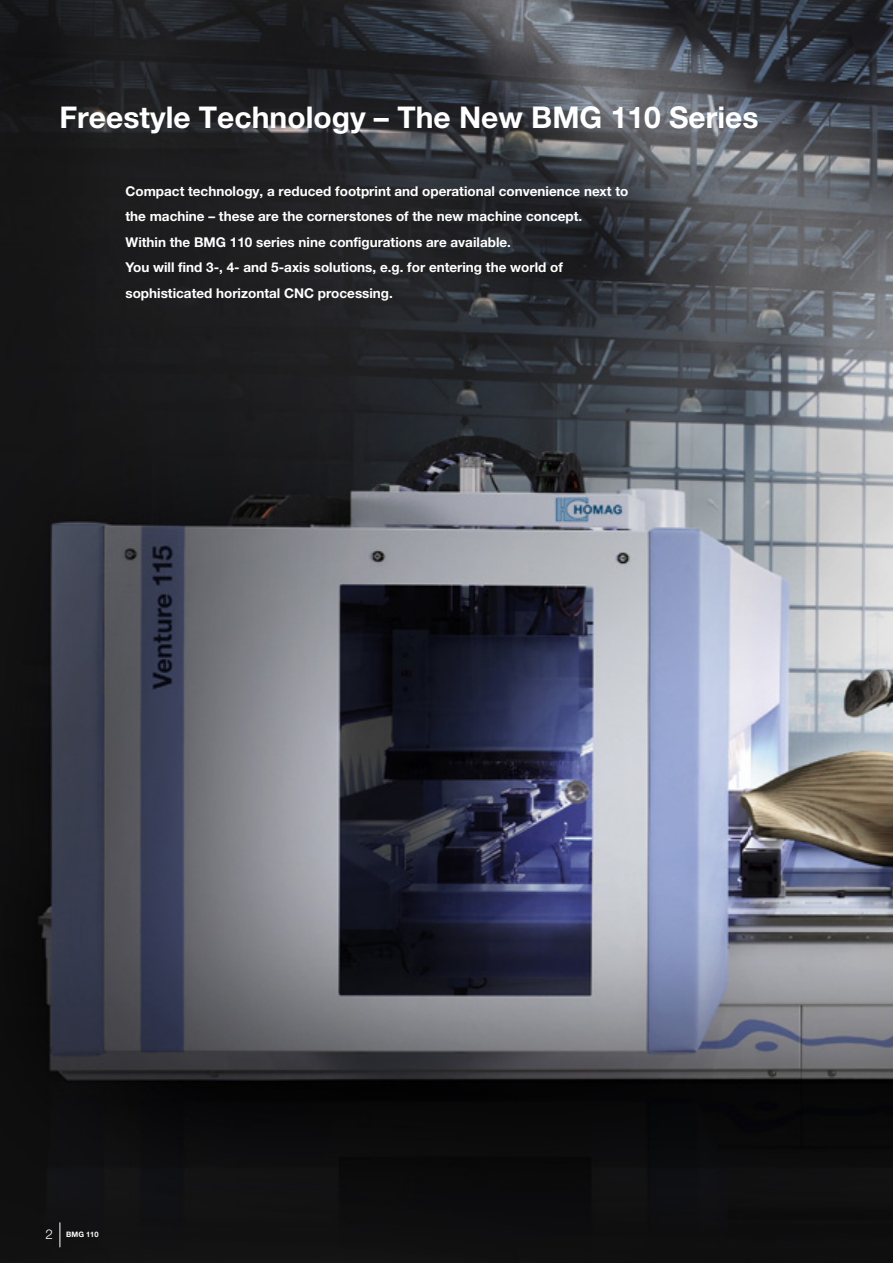
<style>
.page{position:relative;width:893px;height:1263px;background:#fff}
.page>*{position:absolute;margin:0;border:0;box-sizing:border-box;transform-origin:0 0}
._02_Head_20pt_27_5{font:700 30px "Helvetica Neue LTW1 G";color:#fff}
._04_Einführungstext{font:700 13.5px/25.5px "Helvetica Neue LTW1 G";color:#fff}
._10_Seitenzahlen_lin{font:300 13.5px "Helvetica Neue LTW1 G";color:#fff}
._10_HOMAG_Hinweis_Pr{font:700 7.5px "Helvetica Neue LTW1 G";color:#fff}
</style>
<div class="page">
<img style="left:0;top:0;width:893px;height:1263px">
<svg style="left:60px;top:1222px;width:1px;height:25px"></svg>
<p class="_02_Head_20pt_27_5" style="left:60px;top:98px;width:700px">Freestyle Technology – The New BMG 110 Series</p>
<p class="_04_Einführungstext" style="left:125px;top:178px;width:504px">Compact technology, a reduced footprint and operational convenience next to the machine – these are the cornerstones of the new machine concept.<br>Within the BMG 110 series nine configurations are available.<br>You will find 3-, 4- and 5-axis solutions, e.g. for entering the world of sophisticated horizontal CNC processing.</p>
<p class="_10_Seitenzahlen_lin" style="left:46px;top:1226px;width:9px">2</p>
<p class="_10_HOMAG_Hinweis_Pr" style="left:66px;top:1230px;width:34px">BMG 110</p>
</div>
